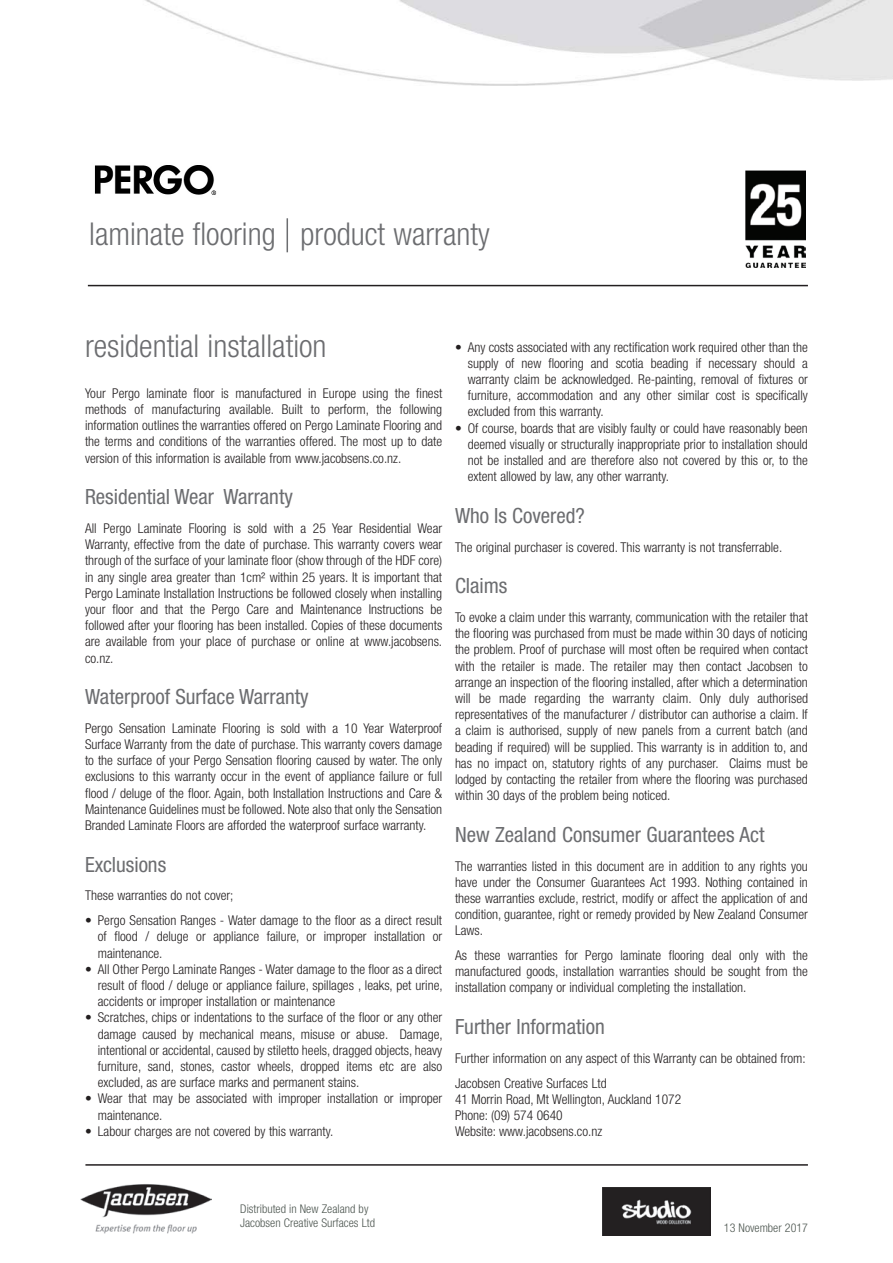
<style>
.page{position:relative;width:893px;height:1263px;background:#fff}
.page>*{position:absolute;margin:0;border:0;box-sizing:border-box;transform-origin:0 0}
.t1{font:300 condensed 31.5px "Helvetica Neue";color:#6c6d70}
.t2{font:condensed 21px "Helvetica Neue";color:#6c6d70}
.t3{font:300 condensed 13.5px/16.2px "Helvetica Neue";color:#231f20;text-align:justify}
.t4{font:300 condensed 12px/14.4px "Helvetica Neue";color:#4d5650}
</style>
<div class="page">
<img style="left:745px;top:171px;width:60px;height:96px">
<img style="left:81px;top:1184px;width:131px;height:50px">
<hr style="left:85px;top:1164px;width:723px;height:2px;background:#231f20">
<hr style="left:88px;top:285px;width:720px;height:1px;background:#231f20">
<hr style="left:287px;top:218px;width:1px;height:34px;background:#6c6d70">
<img style="left:145px;top:0;width:748px;height:85px">
<img style="left:94px;top:165px;width:123px;height:30px">
<img style="left:603px;top:1187px;width:107px;height:49px">
<h1 class="t1" style="left:89px;top:216px;width:402px">laminate flooring product warranty</h1>
<h1 class="t1" style="left:85px;top:328px;width:243px">residential installation</h1>
<p class="t3" style="left:85px;top:385px;width:359px">Your Pergo laminate floor is manufactured in Europe using the finest methods of manufacturing available. Built to perform, the following information outlines the warranties offered on Pergo Laminate Flooring and the terms and conditions of the warranties offered. The most up to date version of this information is available from www.jacobsens.co.nz.</p>
<h2 class="t2" style="left:85px;top:484px;width:209px">Residential Wear Warranty</h2>
<p class="t3" style="left:85px;top:520px;width:359px">All Pergo Laminate Flooring is sold with a 25 Year Residential Wear Warranty, effective from the date of purchase. This warranty covers wear through of the surface of your laminate floor (show through of the HDF core) in any single area greater than 1cm² within 25 years. It is important that Pergo Laminate Installation Instructions be followed closely when installing your floor and that the Pergo Care and Maintenance Instructions be followed after your flooring has been installed. Copies of these documents are available from your place of purchase or online at www.jacobsens. co.nz.</p>
<h2 class="t2" style="left:85px;top:684px;width:225px">Waterproof Surface Warranty</h2>
<p class="t3" style="left:85px;top:720px;width:359px">Pergo Sensation Laminate Flooring is sold with a 10 Year Waterproof Surface Warranty from the date of purchase. This warranty covers damage to the surface of your Pergo Sensation flooring caused by water. The only exclusions to this warranty occur in the event of appliance failure or full flood / deluge of the floor. Again, both Installation Instructions and Care &amp; Maintenance Guidelines must be followed. Note also that only the Sensation Branded Laminate Floors are afforded the waterproof surface warranty.</p>
<h2 class="t2" style="left:85px;top:852px;width:83px">Exclusions</h2>
<p class="t3" style="left:85px;top:887px;width:150px">These warranties do not cover;</p>
<p class="t3" style="left:98px;top:912px;width:346px;text-indent:-13px">• Pergo Sensation Ranges - Water damage to the floor as a direct result of flood / deluge or appliance failure, or improper installation or maintenance.</p>
<p class="t3" style="left:98px;top:961px;width:346px;text-indent:-13px">• All Other Pergo Laminate Ranges - Water damage to the floor as a direct result of flood / deluge or appliance failure, spillages , leaks, pet urine, accidents or improper installation or maintenance</p>
<p class="t3" style="left:98px;top:1009px;width:346px;text-indent:-13px">• Scratches, chips or indentations to the surface of the floor or any other damage caused by mechanical means, misuse or abuse. Damage, intentional or accidental, caused by stiletto heels, dragged objects, heavy furniture, sand, stones, castor wheels, dropped items etc are also excluded, as are surface marks and permanent stains.</p>
<p class="t3" style="left:98px;top:1090px;width:346px;text-indent:-13px">• Wear that may be associated with improper installation or improper maintenance.</p>
<p class="t3" style="left:85px;top:1123px;width:250px">• Labour charges are not covered by this warranty.</p>
<p class="t3" style="left:468px;top:339px;width:342px;text-indent:-13px">• Any costs associated with any rectification work required other than the supply of new flooring and scotia beading if necessary should a warranty claim be acknowledged. Re-painting, removal of fixtures or furniture, accommodation and any other similar cost is specifically excluded from this warranty.</p>
<p class="t3" style="left:468px;top:420px;width:342px;text-indent:-13px">• Of course, boards that are visibly faulty or could have reasonably been deemed visually or structurally inappropriate prior to installation should not be installed and are therefore also not covered by this or, to the extent allowed by law, any other warranty.</p>
<h2 class="t2" style="left:455px;top:503px;width:131px">Who Is Covered?</h2>
<p class="t3" style="left:455px;top:539px;width:329px">The original purchaser is covered. This warranty is not transferrable.</p>
<h2 class="t2" style="left:455px;top:573px;width:54px">Claims</h2>
<p class="t3" style="left:455px;top:609px;width:355px">To evoke a claim under this warranty, communication with the retailer that the flooring was purchased from must be made within 30 days of noticing the problem. Proof of purchase will most often be required when contact with the retailer is made. The retailer may then contact Jacobsen to arrange an inspection of the flooring installed, after which a determination will be made regarding the warranty claim. Only duly authorised representatives of the manufacturer / distributor can authorise a claim. If a claim is authorised, supply of new panels from a current batch (and beading if required) will be supplied. This warranty is in addition to, and has no impact on, statutory rights of any purchaser. Claims must be lodged by contacting the retailer from where the flooring was purchased within 30 days of the problem being noticed.</p>
<h2 class="t2" style="left:455px;top:822px;width:311px">New Zealand Consumer Guarantees Act</h2>
<p class="t3" style="left:455px;top:857px;width:354px">The warranties listed in this document are in addition to any rights you have under the Consumer Guarantees Act 1993. Nothing contained in these warranties exclude, restrict, modify or affect the application of and condition, guarantee, right or remedy provided by New Zealand Consumer Laws.</p>
<p class="t3" style="left:455px;top:947px;width:354px">As these warranties for Pergo laminate flooring deal only with the manufactured goods, installation warranties should be sought from the installation company or individual completing the installation.</p>
<h2 class="t2" style="left:455px;top:1014px;width:151px">Further Information</h2>
<p class="t3" style="left:455px;top:1045px;width:352px;line-height:24.8px">Further information on any aspect of this Warranty can be obtained from:<br>Jacobsen Creative Surfaces Ltd</p>
<p class="t3" style="left:455px;top:1091px;width:228px;text-align:left">41 Morrin Road, Mt Wellington, Auckland 1072<br>Phone: (09) 574 0640<br>Website: www.jacobsens.co.nz</p>
<p class="t4" style="left:240px;top:1201px;width:136px">Distributed in New Zealand by<br>Jacobsen Creative Surfaces Ltd</p>
<p class="t4" style="left:724px;top:1220px;width:86px">13 November 2017</p>
</div>
